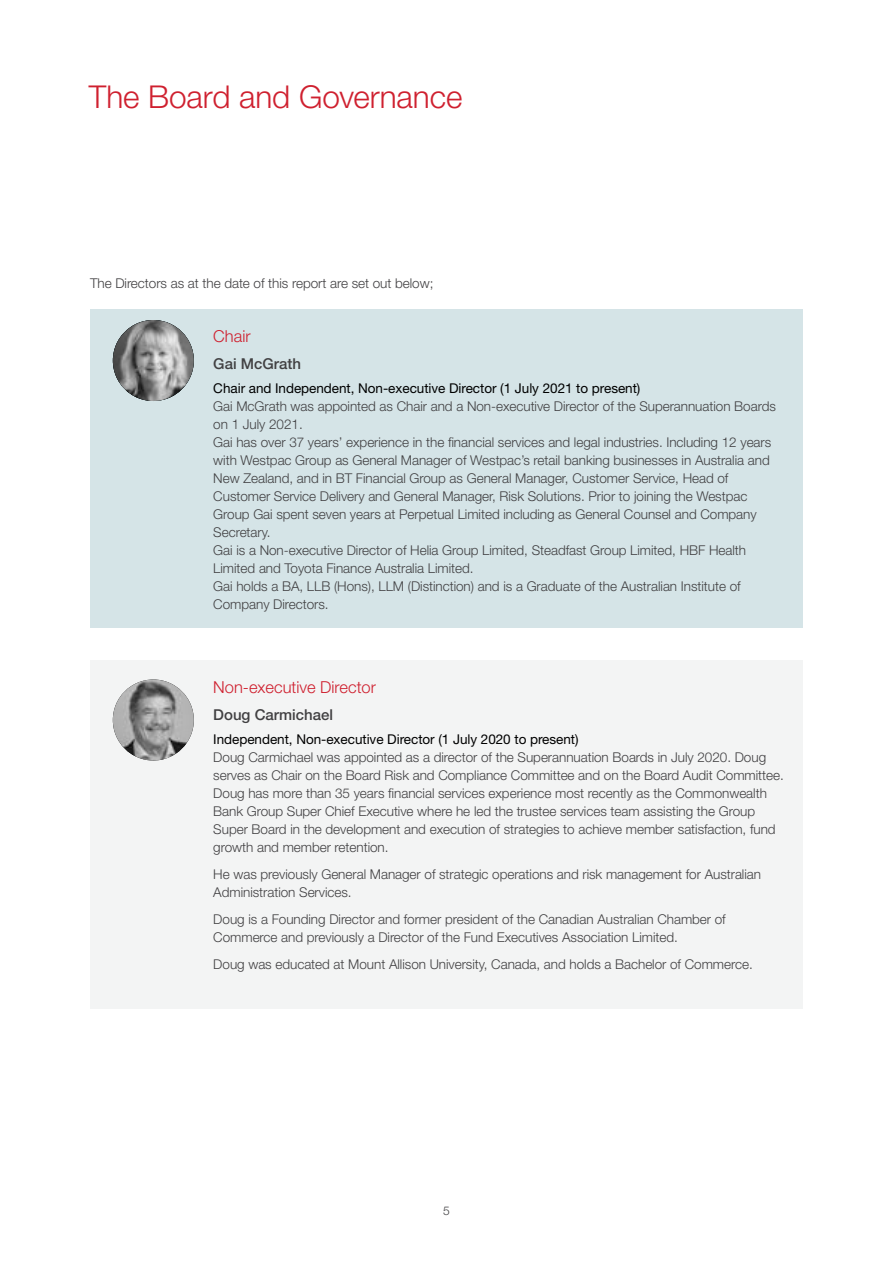
<style>
.page{position:relative;width:893px;height:1263px;background:#fff}
.page>*{position:absolute;margin:0;border:0;box-sizing:border-box;transform-origin:0 0}
.t1{font:300 31.5px "Helvetica Neue LT Std";letter-spacing:-.005em;color:#cf202f}
.t2{font:300 16.5px "Helvetica Neue LT Std";color:#cf202f}
.t3{font:500 15px "Helvetica Neue LT Std";color:#414042}
.t4{font:300 13.5px/18px "Helvetica Neue LT Std";letter-spacing:-.005em;color:#414042}
.t5{font:13.5px "Helvetica Neue LT Std";letter-spacing:-.005em;color:#000}
.t6{font:300 12px "Helvetica Neue LT Std";color:#414042}
</style>
<div class="page">
<div style="left:90px;top:309px;width:713px;height:318px;background:#d5e4e7"></div>
<div style="left:90px;top:660px;width:713px;height:348px;background:#f3f4f4"></div>
<img style="left:113px;top:320px;width:81px;height:81px;border-radius:40px">
<img style="left:113px;top:679px;width:81px;height:81px;border-radius:40px">
<h1 class="t1" style="left:89px;top:78px;width:375px">The Board and Governance</h1>
<p class="t4" style="left:90px;top:274px;width:345px">The Directors as at the date of this report are set out below;</p>
<p class="t2" style="left:213px;top:326px;width:39px">Chair</p>
<p class="t3" style="left:213px;top:355px;width:89px">Gai McGrath</p>
<p class="t5" style="left:213px;top:380px;width:429px">Chair and Independent, Non-executive Director (1 July 2021 to present)</p>
<p class="t4" style="left:213px;top:397px;width:564px">Gai McGrath was appointed as Chair and a Non-executive Director of the Superannuation Boards on 1 July 2021.<br>Gai has over 37 years’ experience in the financial services and legal industries. Including 12 years with Westpac Group as General Manager of Westpac’s retail banking businesses in Australia and New Zealand, and in BT Financial Group as General Manager, Customer Service, Head of Customer Service Delivery and General Manager, Risk Solutions. Prior to joining the Westpac Group Gai spent seven years at Perpetual Limited including as General Counsel and Company Secretary.<br>Gai is a Non-executive Director of Helia Group Limited, Steadfast Group Limited, HBF Health Limited and Toyota Finance Australia Limited.<br>Gai holds a BA, LLB (Hons), LLM (Distinction) and is a Graduate of the Australian Institute of Company Directors.</p>
<p class="t2" style="left:213px;top:677px;width:164px">Non-executive Director</p>
<p class="t3" style="left:213px;top:706px;width:121px">Doug Carmichael</p>
<p class="t5" style="left:213px;top:731px;width:367px">Independent, Non-executive Director (1 July 2020 to present)</p>
<p class="t4" style="left:213px;top:748px;width:572px">Doug Carmichael was appointed as a director of the Superannuation Boards in July 2020. Doug serves as Chair on the Board Risk and Compliance Committee and on the Board Audit Committee.<br>Doug has more than 35 years financial services experience most recently as the Commonwealth Bank Group Super Chief Executive where he led the trustee services team assisting the Group Super Board in the development and execution of strategies to achieve member satisfaction, fund growth and member retention.</p>
<p class="t4" style="left:213px;top:865px;width:549px">He was previously General Manager of strategic operations and risk management for Australian<br>Administration Services.</p>
<p class="t4" style="left:213px;top:910px;width:514px">Doug is a Founding Director and former president of the Canadian Australian Chamber of<br>Commerce and previously a Director of the Fund Executives Association Limited.</p>
<p class="t4" style="left:213px;top:955px;width:541px">Doug was educated at Mount Allison University, Canada, and holds a Bachelor of Commerce.</p>
<p class="t6" style="left:443px;top:1203px;width:8px">5</p>
</div>
